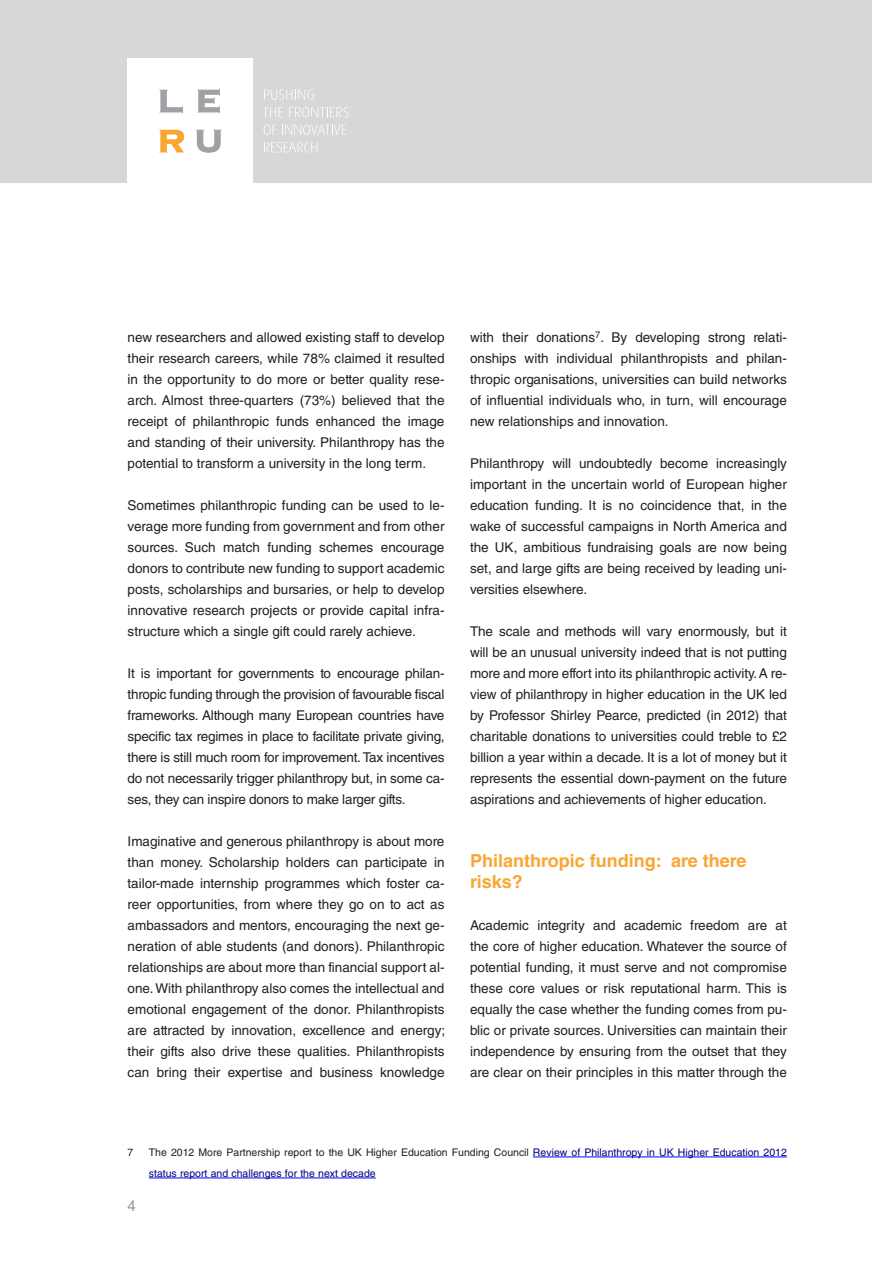
<style>
.page{position:relative;width:872px;height:1263px;background:#fff}
.page>*{position:absolute;margin:0;border:0;box-sizing:border-box;transform-origin:0 0}
.Titel_12_14_bold__20{font:700 18px/21px "Helvetica LT Std";color:#faa633}
.Normaal{font:15px "Helvetica LT Std";color:#939598}
.Brood_2013{font:13.5px/21px "Helvetica LT Std";color:#231f20;text-align:justify}
.Noten_2013{font:10.5px/21px "Helvetica LT Std";color:#000081}
.Noten_2013-2{font:10.5px "Helvetica LT Std";color:#231f20}
.s1{color:#231f20}
</style>
<div class="page">
<div style="left:0;top:0;width:872px;height:183px;background:#d6d7d9"></div>
<div style="left:128px;top:58px;width:125px;height:126px;background:#fff"></div>
<svg style="left:159px;top:90px;width:24px;height:24px"></svg>
<svg style="left:197px;top:88px;width:23px;height:25px"></svg>
<svg style="left:159px;top:130px;width:25px;height:22px"></svg>
<svg style="left:196px;top:130px;width:26px;height:23px"></svg>
<svg style="left:264px;top:89px;width:50px;height:11px"></svg>
<svg style="left:263px;top:107px;width:20px;height:10px"></svg>
<svg style="left:289px;top:107px;width:59px;height:10px"></svg>
<svg style="left:264px;top:125px;width:82px;height:10px"></svg>
<svg style="left:264px;top:142px;width:53px;height:10px"></svg>
<hr style="left:533px;top:1157px;width:254px;height:1px;background:#00f">
<hr style="left:149px;top:1178px;width:227px;height:1px;background:#00f">
<p class="Brood_2013" style="left:128px;top:327px;width:318px">new researchers and allowed existing staff to develop their research careers, while 78% claimed it resulted in the opportunity to do more or better quality rese&shy;arch. Almost three-quarters (73%) believed that the receipt of philanthropic funds enhanced the image and standing of their university. Philanthropy has the potential to transform a university in the long term.</p>
<p class="Brood_2013" style="left:128px;top:495px;width:318px">Sometimes philanthropic funding can be used to le&shy;verage more funding from government and from other sources. Such match funding schemes encourage donors to contribute new funding to support academic posts, scholarships and bursaries, or help to develop innovative research projects or provide capital infra&shy;structure which a single gift could rarely achieve.</p>
<p class="Brood_2013" style="left:128px;top:663px;width:318px">It is important for governments to encourage philan&shy;thropic funding through the provision of favourable fiscal frameworks. Although many European countries have specific tax regimes in place to facilitate private giving, there is still much room for improvement. Tax incentives do not necessarily trigger philanthropy but, in some ca&shy;ses, they can inspire donors to make larger gifts.</p>
<p class="Brood_2013" style="left:128px;top:831px;width:319px">Imaginative and generous philanthropy is about more than money. Scholarship holders can participate in tailor-made internship programmes which foster ca&shy;reer opportunities, from where they go on to act as ambassadors and mentors, encouraging the next ge&shy;neration of able students (and donors). Philanthropic relationships are about more than financial support al&shy;one. With philanthropy also comes the intellectual and emotional engagement of the donor. Philanthropists are attracted by innovation, excellence and energy; their gifts also drive these qualities. Philanthropists can bring their expertise and business knowledge</p>
<p class="Brood_2013" style="left:470px;top:327px;width:318px">with their donations<sup>7</sup>. By developing strong relati&shy;onships with individual philanthropists and philan&shy;thropic organisations, universities can build networks of influential individuals who, in turn, will encourage new relationships and innovation.</p>
<p class="Brood_2013" style="left:470px;top:453px;width:318px">Philanthropy will undoubtedly become increasingly important in the uncertain world of European higher education funding. It is no coincidence that, in the wake of successful campaigns in North America and the UK, ambitious fundraising goals are now being set, and large gifts are being received by leading uni&shy;versities elsewhere.</p>
<p class="Brood_2013" style="left:470px;top:621px;width:318px">The scale and methods will vary enormously, but it will be an unusual university indeed that is not putting more and more effort into its philanthropic activity. A re&shy;view of philanthropy in higher education in the UK led by Professor Shirley Pearce, predicted (in 2012) that charitable donations to universities could treble to £2 billion a year within a decade. It is a lot of money but it represents the essential down-payment on the future aspirations and achievements of higher education.</p>
<p class="Titel_12_14_bold__20" style="left:470px;top:850px;width:278px">Philanthropic funding: are there risks?</p>
<p class="Brood_2013" style="left:470px;top:915px;width:318px">Academic integrity and academic freedom are at the core of higher education. Whatever the source of potential funding, it must serve and not compromise these core values or risk reputational harm. This is equally the case whether the funding comes from pu&shy;blic or private sources. Universities can maintain their independence by ensuring from the outset that they are clear on their principles in this matter through the</p>
<p class="Noten_2013-2" style="left:128px;top:1146px;width:7px">7</p>
<p class="Noten_2013" style="left:149px;top:1142px;width:639px"><span class="s1">The 2012 More Partnership report to the UK Higher Education Funding Council</span> Review of Philanthropy in UK Higher Education 2012 status report and challenges for the next decade</p>
<p class="Normaal" style="left:128px;top:1197px;width:10px">4</p>
</div>
